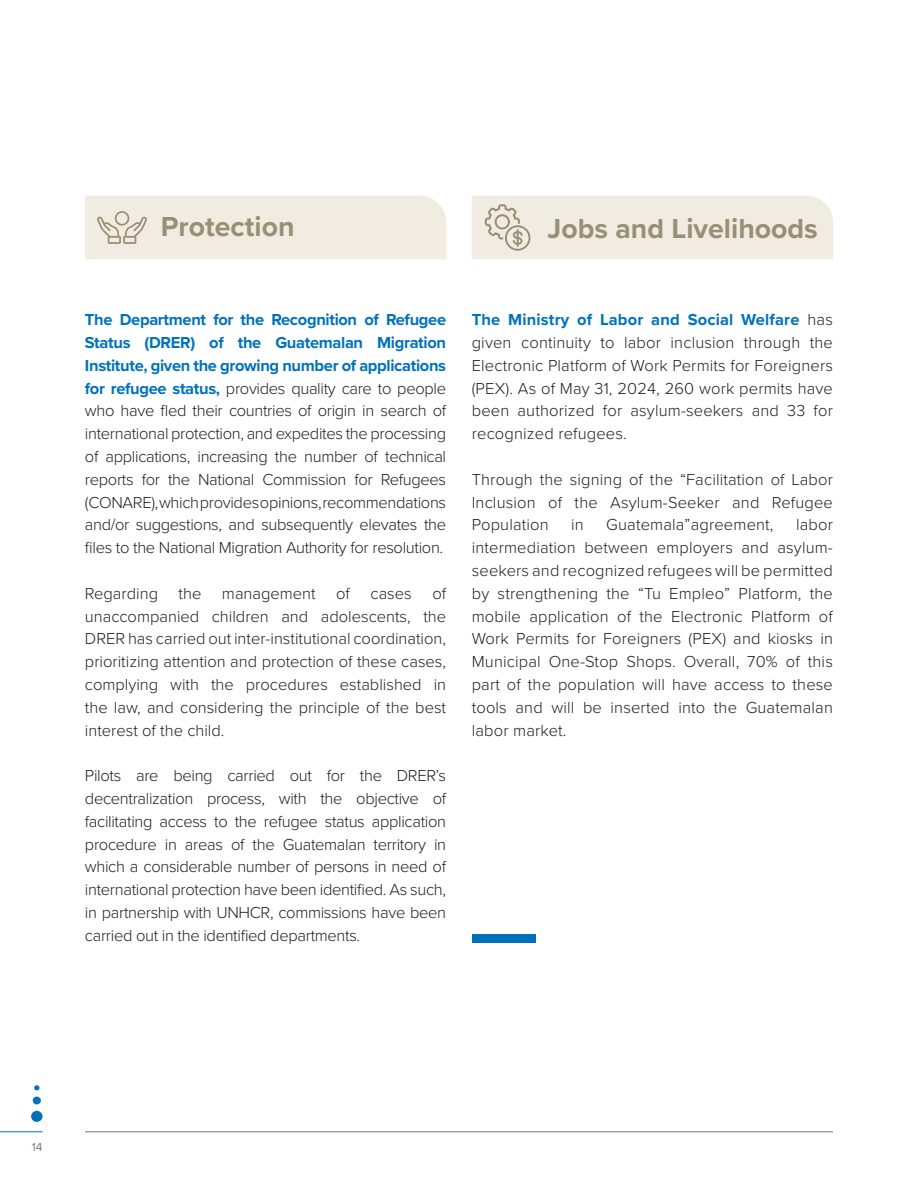
<style>
.page{position:relative;width:918px;height:1188px;background:#fff}
.page>*{position:absolute;margin:0;border:0;box-sizing:border-box;transform-origin:0 0}
.t1{font:700 28.5px "Proxima Nova";color:#998f74}
.t2{font:300 16.5px/22.8px "Proxima Nova";letter-spacing:.01em;color:#231f20;text-align:justify}
.t3{font:12px "Proxima Nova";color:#76787b}
.s1{font-weight:700;color:#0072bc}
</style>
<div class="page">
<hr style="left:85px;top:1132px;width:748px;height:1px;background:#76787b">
<hr style="left:0;top:1132px;width:43px;height:1px;background:#0072bc">
<div style="left:31px;top:1111px;width:12px;height:11px;background:#0072bc;border-radius:50%"></div>
<div style="left:33px;top:1097px;width:8px;height:7px;background:#0072bc;border-radius:50%"></div>
<svg style="left:34px;top:1085px;width:5px;height:5px"></svg>
<div style="left:85px;top:196px;width:361px;height:63px;background:#f1ece2"></div>
<div style="left:472px;top:196px;width:361px;height:63px;background:#f1ece2"></div>
<div style="left:472px;top:934px;width:64px;height:8px;background:#0072bc"></div>
<h1 class="t1" style="left:161px;top:205px;width:135px">Protection</h1>
<h1 class="t1" style="left:548px;top:207px;width:272px">Jobs and Livelihoods</h1>
<p class="t2" style="left:85px;top:307px;width:363px"><span class="s1">The Department for the Recognition of Refugee Status (DRER) of the Guatemalan Migration Institute, given the growing number of applications for refugee status,</span> provides quality care to people who have fled their countries of origin in search of international protection, and expedites the processing of applications, increasing the number of technical reports for the National Commission for Refugees (CONARE), which provides opinions, recommendations and/or suggestions, and subsequently elevates the files to the National Migration Authority for resolution.</p>
<p class="t2" style="left:85px;top:581px;width:363px">Regarding the management of cases of unaccompanied children and adolescents, the DRER has carried out inter-institutional coordination, prioritizing attention and protection of these cases, complying with the procedures established in the law, and considering the principle of the best interest of the child.</p>
<p class="t2" style="left:85px;top:763px;width:363px">Pilots are being carried out for the DRER’s decentralization process, with the objective of facilitating access to the refugee status application procedure in areas of the Guatemalan territory in which a considerable number of persons in need of international protection have been identified. As such, in partnership with UNHCR, commissions have been carried out in the identified departments.</p>
<p class="t2" style="left:472px;top:307px;width:363px"><span class="s1">The Ministry of Labor and Social Welfare</span> has given continuity to labor inclusion through the Electronic Platform of Work Permits for Foreigners (PEX). As of May 31, 2024, 260 work permits have been authorized for asylum-seekers and 33 for recognized refugees.</p>
<p class="t2" style="left:472px;top:467px;width:363px">Through the signing of the “Facilitation of Labor Inclusion of the Asylum-Seeker and Refugee Population</p>
<p class="t2" style="left:571px;top:513px;width:14px">in</p>
<p class="t2" style="left:606px;top:513px;width:169px">Guatemala”agreement,</p>
<p class="t2" style="left:472px;top:513px;width:363px;text-indent:324px">labor intermediation between employers and asylum&shy;seekers and recognized refugees will be permitted by strengthening the “Tu Empleo” Platform, the mobile application of the Electronic Platform of Work Permits for Foreigners (PEX) and kiosks in Municipal One-Stop Shops. Overall, 70% of this part of the population will have access to these tools and will be inserted into the Guatemalan labor market.</p>
<p class="t3" style="left:32px;top:1138px;width:12px">14</p>
</div>
